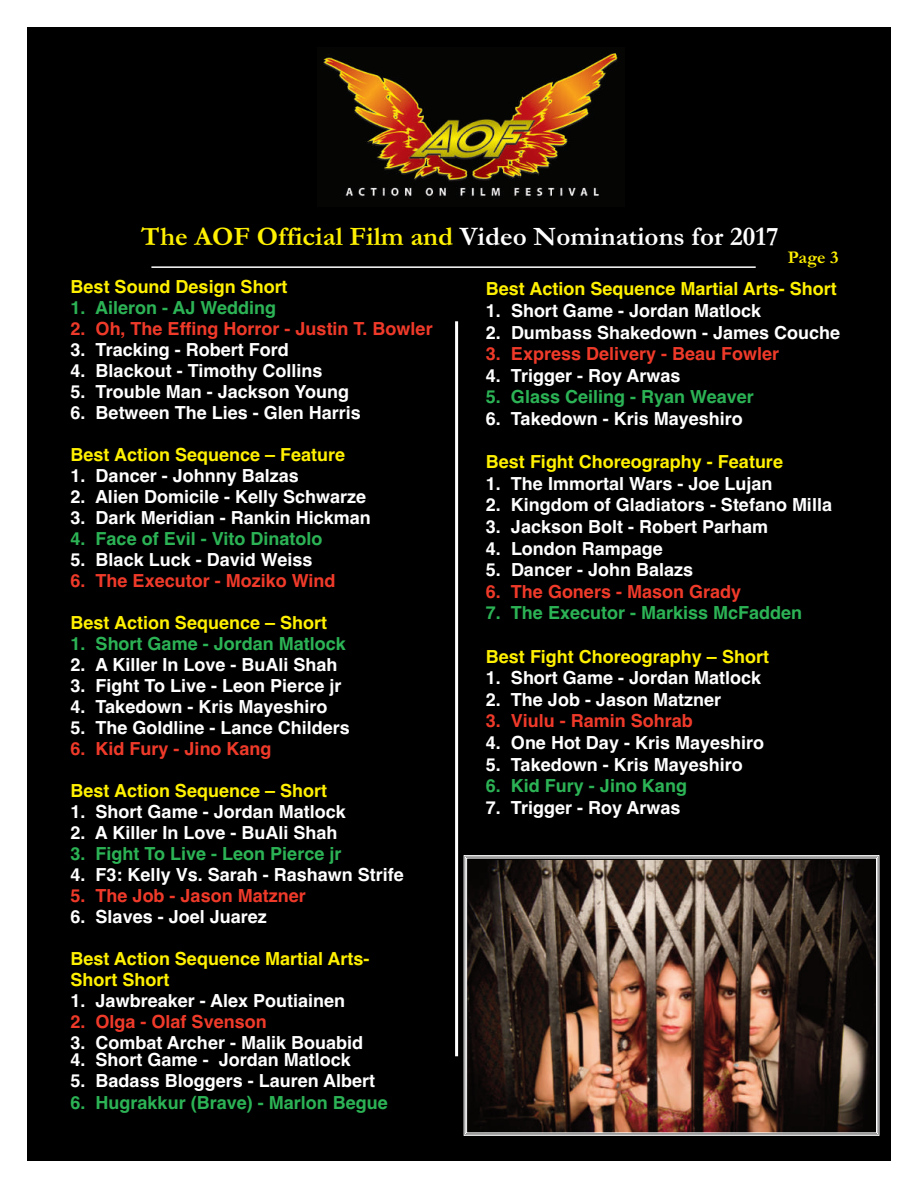
<style>
.page{position:relative;width:918px;height:1188px;background:#fff}
.page>*{position:absolute;margin:0;border:0;box-sizing:border-box;transform-origin:0 0}
.t1{font:700 27px "Garamond";color:#fff}
.t2{font:700 18px "Helvetica";color:#fff}
.t3{font:700 18px/21px "Helvetica";color:#fff101}
.t4{font:700 18px "Helvetica";color:#2cb355}
.t5{font:700 18px "Helvetica";color:#ef3a2a}
.t6{font:700 18px "Garamond";color:#fff101}
.s1{color:#fff101}
</style>
<div class="page">
<div style="left:27px;top:27px;width:864px;height:1134px;background:#000"></div>
<hr style="left:151px;top:266px;width:605px;height:2px;background:#fff">
<hr style="left:455px;top:321px;width:3px;height:735px;background:#fff">
<img style="left:323px;top:53px;width:295px;height:146px">
<img style="left:468px;top:860px;width:407px;height:271px">
<div style="left:466px;top:858px;width:411px;height:275px;border:1px solid #fff"></div>
<h1 class="t1" style="left:141px;top:220px;width:639px"><span class="s1">The AOF Official Film and</span> Video Nominations for 2017</h1>
<p class="t6" style="left:788px;top:246px;width:52px">Page 3</p>
<p class="t3" style="left:71px;top:276px;width:219px">Best Sound Design Short</p>
<p class="t4" style="left:71px;top:297px;width:207px">1. Aileron - AJ Wedding</p>
<p class="t5" style="left:71px;top:318px;width:364px">2. Oh, The Effing Horror - Justin T. Bowler</p>
<p class="t2" style="left:71px;top:339px;width:220px">3. Tracking - Robert Ford</p>
<p class="t2" style="left:71px;top:360px;width:253px">4. Blackout - Timothy Collins</p>
<p class="t2" style="left:71px;top:381px;width:280px">5. Trouble Man - Jackson Young</p>
<p class="t2" style="left:71px;top:402px;width:292px">6. Between The Lies - Glen Harris</p>
<p class="t3" style="left:71px;top:444px;width:276px">Best Action Sequence – Feature</p>
<p class="t2" style="left:71px;top:465px;width:230px">1. Dancer - Johnny Balzas</p>
<p class="t2" style="left:71px;top:486px;width:297px">2. Alien Domicile - Kelly Schwarze</p>
<p class="t2" style="left:71px;top:507px;width:302px">3. Dark Meridian - Rankin Hickman</p>
<p class="t4" style="left:71px;top:528px;width:253px">4. Face of Evil - Vito Dinatolo</p>
<p class="t2" style="left:71px;top:549px;width:243px">5. Black Luck - David Weiss</p>
<p class="t5" style="left:71px;top:570px;width:266px">6. The Executor - Moziko Wind</p>
<p class="t3" style="left:71px;top:612px;width:258px">Best Action Sequence – Short</p>
<p class="t4" style="left:71px;top:633px;width:277px">1. Short Game - Jordan Matlock</p>
<p class="t2" style="left:71px;top:654px;width:268px">2. A Killer In Love - BuAli Shah</p>
<p class="t2" style="left:71px;top:675px;width:272px">3. Fight To Live - Leon Pierce jr</p>
<p class="t2" style="left:71px;top:696px;width:258px">4. Takedown - Kris Mayeshiro</p>
<p class="t2" style="left:71px;top:717px;width:281px">5. The Goldline - Lance Childers</p>
<p class="t5" style="left:71px;top:738px;width:203px">6. Kid Fury - Jino Kang</p>
<p class="t3" style="left:71px;top:780px;width:258px">Best Action Sequence – Short</p>
<p class="t2" style="left:71px;top:801px;width:277px">1. Short Game - Jordan Matlock</p>
<p class="t2" style="left:71px;top:822px;width:268px">2. A Killer In Love - BuAli Shah</p>
<p class="t4" style="left:71px;top:843px;width:272px">3. Fight To Live - Leon Pierce jr</p>
<p class="t2" style="left:71px;top:864px;width:335px">4. F3: Kelly Vs. Sarah - Rashawn Strife</p>
<p class="t5" style="left:71px;top:885px;width:237px">5. The Job - Jason Matzner</p>
<p class="t2" style="left:71px;top:906px;width:198px">6. Slaves - Joel Juarez</p>
<p class="t3" style="left:71px;top:948px;width:300px">Best Action Sequence Martial Arts-<br>Short Short</p>
<p class="t2" style="left:71px;top:990px;width:276px">1. Jawbreaker - Alex Poutiainen</p>
<p class="t5" style="left:71px;top:1011px;width:198px">2. Olga - Olaf Svenson</p>
<p class="t2" style="left:71px;top:1032px;width:294px">3. Combat Archer - Malik Bouabid</p>
<p class="t2" style="left:71px;top:1049px;width:282px">4. Short Game - Jordan Matlock</p>
<p class="t2" style="left:71px;top:1071px;width:306px">5. Badass Bloggers - Lauren Albert</p>
<p class="t4" style="left:71px;top:1092px;width:319px">6. Hugrakkur (Brave) - Marlon Begue</p>
<p class="t3" style="left:486px;top:279px;width:352px">Best Action Sequence Martial Arts- Short</p>
<p class="t2" style="left:486px;top:300px;width:277px">1. Short Game - Jordan Matlock</p>
<p class="t2" style="left:486px;top:322px;width:356px">2. Dumbass Shakedown - James Couche</p>
<p class="t5" style="left:486px;top:343px;width:295px">3. Express Delivery - Beau Fowler</p>
<p class="t2" style="left:486px;top:365px;width:196px">4. Trigger - Roy Arwas</p>
<p class="t4" style="left:486px;top:387px;width:269px">5. Glass Ceiling - Ryan Weaver</p>
<p class="t2" style="left:486px;top:408px;width:258px">6. Takedown - Kris Mayeshiro</p>
<p class="t3" style="left:486px;top:451px;width:299px">Best Fight Choreography - Feature</p>
<p class="t2" style="left:486px;top:473px;width:288px">1. The Immortal Wars - Joe Lujan</p>
<p class="t2" style="left:486px;top:495px;width:348px">2. Kingdom of Gladiators - Stefano Milla</p>
<p class="t2" style="left:486px;top:516px;width:284px">3. Jackson Bolt - Robert Parham</p>
<p class="t2" style="left:486px;top:538px;width:179px">4. London Rampage</p>
<p class="t2" style="left:486px;top:559px;width:209px">5. Dancer - John Balazs</p>
<p class="t5" style="left:486px;top:581px;width:257px">6. The Goners - Mason Grady</p>
<p class="t4" style="left:486px;top:603px;width:318px">7. The Executor - Markiss McFadden</p>
<p class="t3" style="left:486px;top:646px;width:285px">Best Fight Choreography – Short</p>
<p class="t2" style="left:486px;top:667px;width:277px">1. Short Game - Jordan Matlock</p>
<p class="t2" style="left:486px;top:689px;width:237px">2. The Job - Jason Matzner</p>
<p class="t5" style="left:486px;top:711px;width:208px">3. Viulu - Ramin Sohrab</p>
<p class="t2" style="left:486px;top:732px;width:280px">4. One Hot Day - Kris Mayeshiro</p>
<p class="t2" style="left:486px;top:754px;width:258px">5. Takedown - Kris Mayeshiro</p>
<p class="t4" style="left:486px;top:775px;width:203px">6. Kid Fury - Jino Kang</p>
<p class="t2" style="left:486px;top:797px;width:196px">7. Trigger - Roy Arwas</p>
</div>
